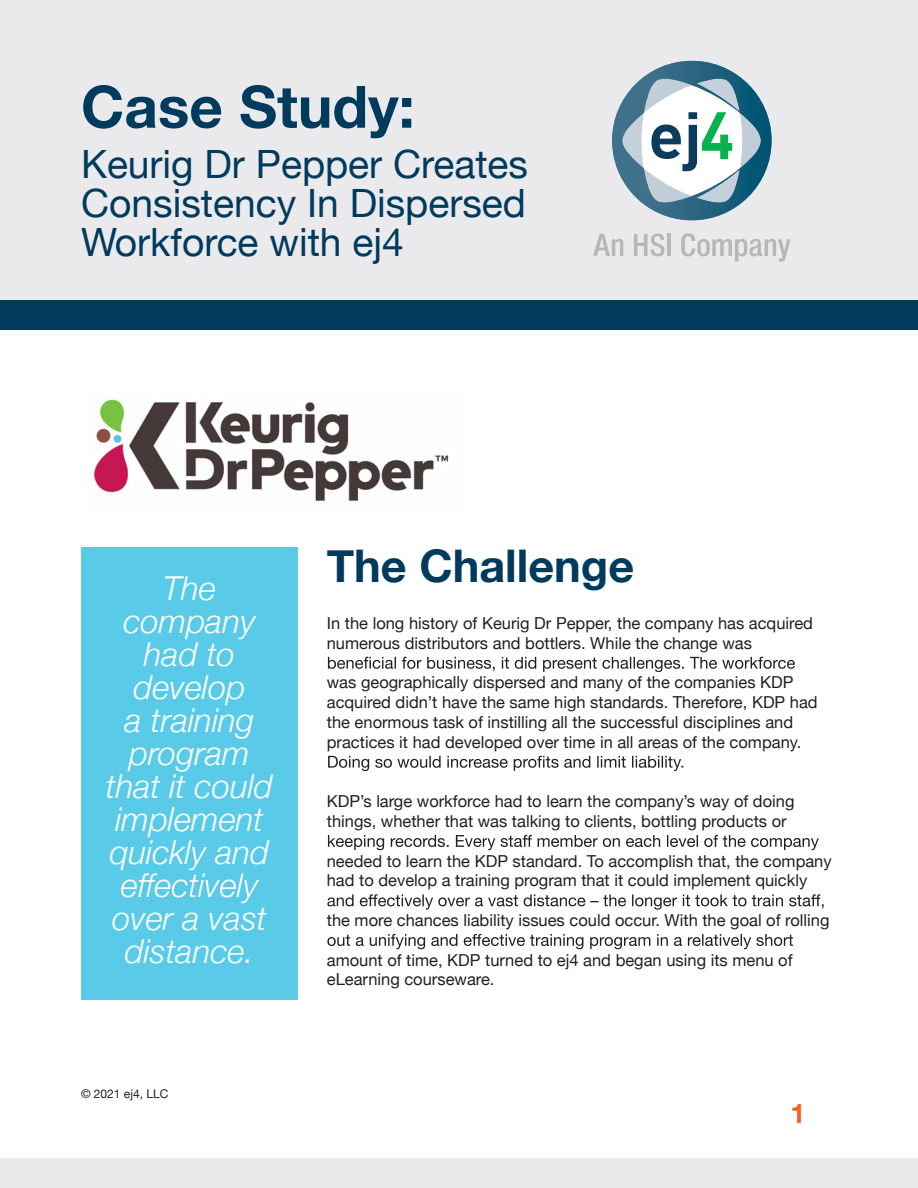
<style>
.page{position:relative;width:918px;height:1188px;background:#fff}
.page>*{position:absolute;margin:0;border:0;box-sizing:border-box;transform-origin:0 0}
.t1{font:700 58.5px "Helvetica Neue";color:#003a5d}
.t2{font:700 45px "Helvetica Neue";color:#003a5d}
.t3{font:39px/39px "Helvetica Neue";color:#003a5d;text-align:justify}
.t4{font:italic 300 33px/33px "Helvetica Neue";color:#fff;text-align:center}
.t5{font:700 27px "Helvetica Neue";color:#ef6323}
.t6{font:16.5px/19.8px "Helvetica Neue";color:#231f20}
.t7{font:12px "Helvetica Neue";color:#231f20}
</style>
<div class="page">
<svg style="left:328px;top:657px;width:467px;height:15px"></svg>
<svg style="left:328px;top:756px;width:355px;height:15px"></svg>
<svg style="left:328px;top:835px;width:491px;height:15px"></svg>
<svg style="left:327px;top:894px;width:497px;height:16px"></svg>
<svg style="left:327px;top:934px;width:466px;height:15px"></svg>
<div style="left:0;top:0;width:918px;height:300px;background:#eaeaec"></div>
<div style="left:0;top:300px;width:918px;height:30px;background:#003a5d"></div>
<img style="left:93px;top:399px;width:356px;height:102px">
<div style="left:81px;top:548px;width:217px;height:452px;background:#59cbe8"></div>
<svg style="left:121px;top:873px;width:138px;height:30px"></svg>
<div style="left:0;top:1158px;width:918px;height:30px;background:#eaeaec"></div>
<svg style="left:612px;top:61px;width:160px;height:159px"></svg>
<svg style="left:593px;top:234px;width:30px;height:22px"></svg>
<svg style="left:634px;top:234px;width:31px;height:22px"></svg>
<hr style="left:668px;top:234px;width:3px;height:22px;background:#b6b7b9">
<svg style="left:681px;top:233px;width:110px;height:29px"></svg>
<h1 class="t1" style="left:81px;top:61px;width:335px">Case Study:</h1>
<h3 class="t3" style="left:81px;top:147px;width:449px">Keurig Dr Pepper Creates Consistency In Dispersed Workforce with ej4</h3>
<h3 class="t4" style="left:106px;top:570px;width:168px">The company had to develop<br>a training program that it could implement quickly and</h3>
<h3 class="t4" style="left:112px;top:900px;width:156px">over a vast distance.</h3>
<p class="t7" style="left:81px;top:1085px;width:89px">© 2021 ej4, LLC</p>
<h2 class="t2" style="left:327px;top:530px;width:309px">The Challenge</h2>
<p class="t6" style="left:327px;top:614px;width:488px">In the long history of Keurig Dr Pepper, the company has acquired numerous distributors and bottlers. While the change was</p>
<p class="t6" style="left:327px;top:674px;width:492px">was geographically dispersed and many of the companies KDP acquired didn’t have the same high standards. Therefore, KDP had the enormous task of instilling all the successful disciplines and practices it had developed over time in all areas of the company.</p>
<p class="t6" style="left:327px;top:792px;width:469px">KDP’s large workforce had to learn the company’s way of doing things, whether that was talking to clients, bottling products or</p>
<p class="t6" style="left:327px;top:852px;width:506px">needed to learn the KDP standard. To accomplish that, the company had to develop a training program that it could implement quickly</p>
<p class="t6" style="left:327px;top:911px;width:504px">the more chances liability issues could occur. With the goal of rolling</p>
<p class="t6" style="left:327px;top:951px;width:467px">amount of time, KDP turned to ej4 and began using its menu of eLearning courseware.</p>
<h3 class="t5" style="left:791px;top:1092px;width:17px">1</h3>
</div>
